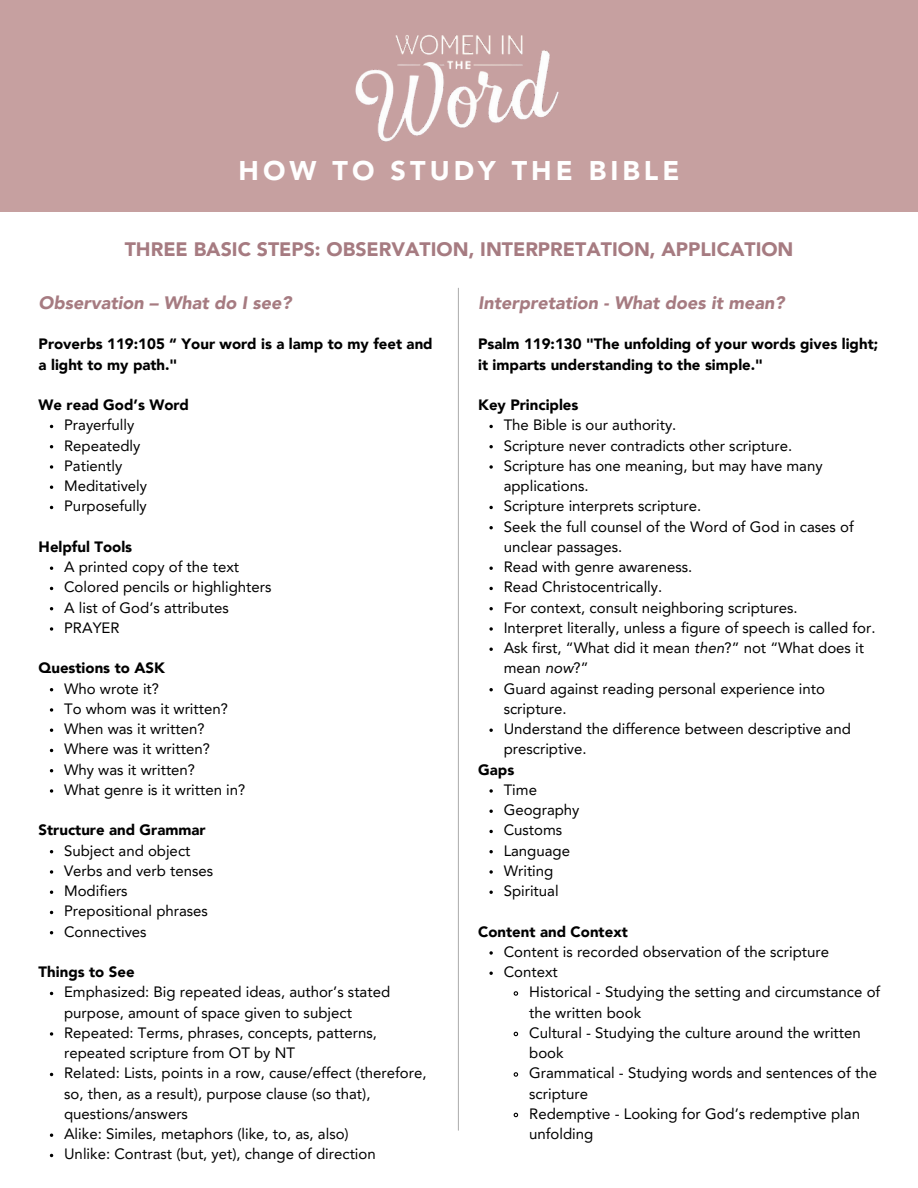
<style>
.page{position:relative;width:918px;height:1188px;background:#fff}
.page>*{position:absolute;margin:0;border:0;box-sizing:border-box;transform-origin:0 0}
.t1{font:900 27px "Avenir LT Pro";letter-spacing:.15em;color:#fff}
.t2{font:900 19.5px "Avenir LT Pro";color:#a67b81}
.t3{font:italic 900 18px "Avenir LT Pro";color:#a67b81}
.t4{font:15px/20.2px "Avenir LT Pro";color:#000}
.t5{font:900 15px/20.2px "Avenir LT Pro";color:#000}
.s1{font-style:italic}
</style>
<div class="page">
<hr style="left:458px;top:288px;width:1px;height:843px;background:#000">
<div style="left:0;top:0;width:918px;height:212px;background:#c6a0a0"></div>
<img style="left:355px;top:35px;width:204px;height:107px">
<svg style="left:50px;top:465px;width:3px;height:4px"></svg>
<svg style="left:50px;top:627px;width:3px;height:4px"></svg>
<svg style="left:50px;top:708px;width:3px;height:4px"></svg>
<svg style="left:50px;top:789px;width:3px;height:4px"></svg>
<svg style="left:50px;top:870px;width:3px;height:4px"></svg>
<svg style="left:50px;top:1032px;width:3px;height:4px"></svg>
<svg style="left:489px;top:425px;width:4px;height:3px"></svg>
<svg style="left:489px;top:445px;width:4px;height:3px"></svg>
<svg style="left:489px;top:465px;width:4px;height:4px"></svg>
<svg style="left:489px;top:506px;width:4px;height:3px"></svg>
<svg style="left:489px;top:526px;width:4px;height:3px"></svg>
<svg style="left:489px;top:567px;width:4px;height:3px"></svg>
<svg style="left:489px;top:587px;width:4px;height:3px"></svg>
<svg style="left:489px;top:607px;width:4px;height:3px"></svg>
<svg style="left:489px;top:627px;width:4px;height:4px"></svg>
<svg style="left:489px;top:648px;width:4px;height:3px"></svg>
<svg style="left:489px;top:688px;width:4px;height:3px"></svg>
<svg style="left:489px;top:729px;width:4px;height:3px"></svg>
<svg style="left:489px;top:789px;width:4px;height:4px"></svg>
<svg style="left:489px;top:810px;width:4px;height:3px"></svg>
<svg style="left:489px;top:830px;width:4px;height:3px"></svg>
<svg style="left:489px;top:850px;width:4px;height:3px"></svg>
<svg style="left:489px;top:870px;width:4px;height:4px"></svg>
<svg style="left:489px;top:891px;width:4px;height:3px"></svg>
<svg style="left:489px;top:951px;width:4px;height:4px"></svg>
<svg style="left:489px;top:972px;width:4px;height:3px"></svg>
<svg style="left:513px;top:991px;width:6px;height:5px"></svg>
<svg style="left:513px;top:1031px;width:6px;height:6px"></svg>
<svg style="left:513px;top:1072px;width:6px;height:5px"></svg>
<svg style="left:513px;top:1112px;width:6px;height:6px"></svg>
<h1 class="t1" style="left:239px;top:159px;width:442px">HOW TO STUDY THE BIBLE</h1>
<h2 class="t2" style="left:125px;top:241px;width:670px">THREE BASIC STEPS: OBSERVATION, INTERPRETATION, APPLICATION</h2>
<h3 class="t3" style="left:39px;top:295px;width:254px">Observation – What do I see?</h3>
<h4 class="t5" style="left:39px;top:335px;width:396px">Proverbs 119:105 “ Your word is a lamp to my feet and a light to my path."</h4>
<h4 class="t5" style="left:39px;top:396px;width:152px">We read God’s Word</h4>
<p class="t4" style="left:64px;top:416px;width:72px">Prayerfully</p>
<p class="t4" style="left:64px;top:437px;width:78px">Repeatedly</p>
<p class="t4" style="left:64px;top:457px;width:60px">Patiently</p>
<p class="t4" style="left:64px;top:477px;width:85px">Meditatively</p>
<p class="t4" style="left:64px;top:497px;width:84px">Purposefully</p>
<h4 class="t5" style="left:39px;top:538px;width:95px">Helpful Tools</h4>
<p class="t4" style="left:64px;top:558px;width:177px">A printed copy of the text</p>
<p class="t4" style="left:64px;top:578px;width:209px">Colored pencils or highlighters</p>
<p class="t4" style="left:64px;top:599px;width:166px">A list of God’s attributes</p>
<p class="t4" style="left:64px;top:619px;width:57px">PRAYER</p>
<h4 class="t5" style="left:39px;top:659px;width:128px">Questions to ASK</h4>
<p class="t4" style="left:64px;top:680px;width:97px">Who wrote it?</p>
<p class="t4" style="left:64px;top:700px;width:165px">To whom was it written?</p>
<p class="t4" style="left:64px;top:720px;width:142px">When was it written?</p>
<p class="t4" style="left:64px;top:740px;width:147px">Where was it written?</p>
<p class="t4" style="left:64px;top:761px;width:133px">Why was it written?</p>
<p class="t4" style="left:64px;top:781px;width:183px">What genre is it written in?</p>
<h4 class="t5" style="left:39px;top:821px;width:169px">Structure and Grammar</h4>
<p class="t4" style="left:64px;top:842px;width:128px">Subject and object</p>
<p class="t4" style="left:64px;top:862px;width:151px">Verbs and verb tenses</p>
<p class="t4" style="left:64px;top:882px;width:65px">Modifiers</p>
<p class="t4" style="left:64px;top:902px;width:145px">Prepositional phrases</p>
<p class="t4" style="left:64px;top:923px;width:84px">Connectives</p>
<h4 class="t5" style="left:39px;top:963px;width:98px">Things to See</h4>
<p class="t4" style="left:64px;top:983px;width:328px">Emphasized: Big repeated ideas, author’s stated purpose, amount of space given to subject</p>
<p class="t4" style="left:64px;top:1024px;width:314px">Repeated: Terms, phrases, concepts, patterns, repeated scripture from OT by NT</p>
<p class="t4" style="left:64px;top:1064px;width:364px">Related: Lists, points in a row, cause/effect (therefore, so, then, as a result), purpose clause (so that), questions/answers</p>
<p class="t4" style="left:64px;top:1125px;width:286px">Alike: Similes, metaphors (like, to, as, also)</p>
<p class="t4" style="left:64px;top:1145px;width:313px">Unlike: Contrast (but, yet), change of direction</p>
<h3 class="t3" style="left:478px;top:295px;width:308px">Interpretation - What does it mean?</h3>
<h4 class="t5" style="left:478px;top:335px;width:402px">Psalm 119:130 "The unfolding of your words gives light; it imparts understanding to the simple."</h4>
<h4 class="t5" style="left:478px;top:396px;width:102px">Key Principles</h4>
<p class="t4" style="left:504px;top:416px;width:174px">The Bible is our authority.</p>
<p class="t4" style="left:504px;top:437px;width:290px">Scripture never contradicts other scripture.</p>
<p class="t4" style="left:504px;top:457px;width:320px">Scripture has one meaning, but may have many applications.</p>
<p class="t4" style="left:504px;top:497px;width:199px">Scripture interprets scripture.</p>
<p class="t4" style="left:504px;top:518px;width:352px">Seek the full counsel of the Word of God in cases of unclear passages.</p>
<p class="t4" style="left:504px;top:558px;width:190px">Read with genre awareness.</p>
<p class="t4" style="left:504px;top:578px;width:160px">Read Christocentrically.</p>
<p class="t4" style="left:504px;top:599px;width:295px">For context, consult neighboring scriptures.</p>
<p class="t4" style="left:504px;top:619px;width:373px">Interpret literally, unless a figure of speech is called for.</p>
<p class="t4" style="left:504px;top:639px;width:362px">Ask first, “What did it mean <span class="s1">then</span>?” not “What does it mean <span class="s1">now</span>?”</p>
<p class="t4" style="left:504px;top:680px;width:323px">Guard against reading personal experience into scripture.</p>
<p class="t4" style="left:504px;top:720px;width:349px">Understand the difference between descriptive and prescriptive.</p>
<h4 class="t5" style="left:478px;top:761px;width:38px">Gaps</h4>
<p class="t4" style="left:504px;top:781px;width:35px">Time</p>
<p class="t4" style="left:504px;top:801px;width:77px">Geography</p>
<p class="t4" style="left:504px;top:821px;width:60px">Customs</p>
<p class="t4" style="left:504px;top:842px;width:68px">Language</p>
<p class="t4" style="left:504px;top:862px;width:51px">Writing</p>
<p class="t4" style="left:504px;top:882px;width:56px">Spiritual</p>
<h4 class="t5" style="left:478px;top:923px;width:151px">Content and Context</h4>
<p class="t4" style="left:504px;top:943px;width:327px">Content is recorded observation of the scripture</p>
<p class="t4" style="left:504px;top:963px;width:56px">Context</p>
<p class="t4" style="left:529px;top:983px;width:353px">Historical - Studying the setting and circumstance of the written book</p>
<p class="t4" style="left:529px;top:1024px;width:333px">Cultural - Studying the culture around the written book</p>
<p class="t4" style="left:529px;top:1064px;width:349px">Grammatical - Studying words and sentences of the scripture</p>
<p class="t4" style="left:529px;top:1105px;width:332px">Redemptive - Looking for God’s redemptive plan unfolding</p>
</div>
